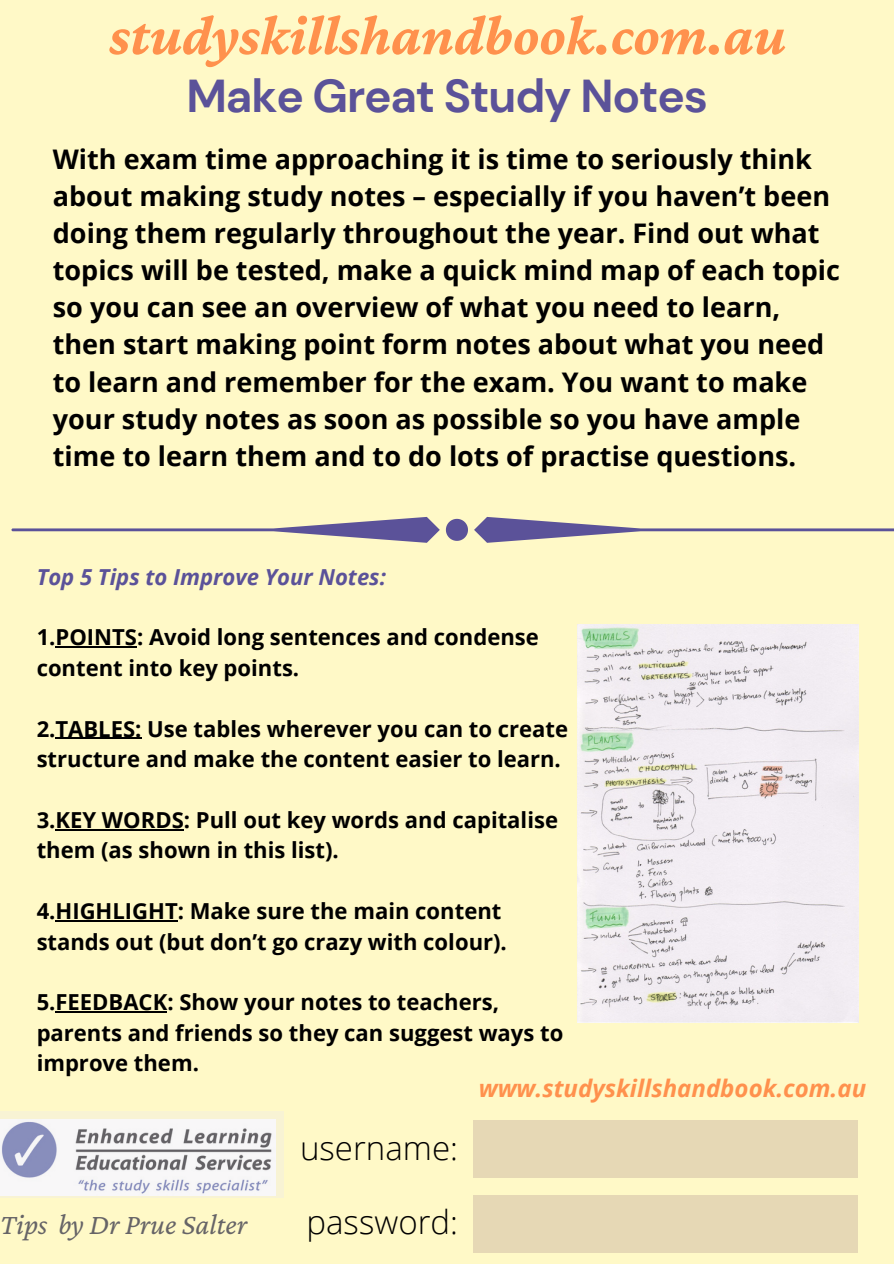
<style>
.page{position:relative;width:894px;height:1264px;background:#fff}
.page>*{position:absolute;margin:0;border:0;box-sizing:border-box;transform-origin:0 0}
.t1{font:italic 700 57.3px "Crimson Pro";color:#ff914d}
.t2{font:700 46.05px "DM Sans";letter-spacing:-.025em;color:#5b5299}
.t3{font:300 33px "Open Sans";color:#000}
.t4{font:italic 29.55px "Crimson Pro";color:#666467}
.t5{font:700 27px/37.2px "Open Sans";color:#000}
.t6{font:italic 700 24px "Open Sans";color:#ff914d}
.t7{font:700 22.05px/30.5px "Open Sans";color:#000}
.t8{font:italic 700 22.05px "Open Sans";color:#5b5299}
</style>
<div class="page">
<div style="left:0;top:0;width:893px;height:1263px;background:#fff9c7"></div>
<svg style="left:474px;top:517px;width:419px;height:26px"></svg>
<svg style="left:11px;top:517px;width:428px;height:26px"></svg>
<svg style="left:446px;top:519px;width:22px;height:22px"></svg>
<svg style="left:0;top:1111px;width:284px;height:86px;background:#d9d9db"></svg>
<div style="left:473px;top:1194px;width:384px;height:58px;background:#e6d8b5"></div>
<div style="left:473px;top:1119px;width:384px;height:58px;background:#e6d8b5"></div>
<img style="left:577px;top:624px;width:281px;height:398px">
<hr style="left:55px;top:646px;width:82px;height:1px;background:#000">
<hr style="left:55px;top:737px;width:86px;height:2px;background:#000">
<hr style="left:55px;top:829px;width:129px;height:1px;background:#000">
<hr style="left:55px;top:920px;width:123px;height:1px;background:#000">
<hr style="left:55px;top:1011px;width:112px;height:1px;background:#000">
<h1 class="t1" style="left:109px;top:3px;width:677px">studyskillshandbook.com.au</h1>
<h2 class="t2" style="left:186px;top:66px;width:523px">Make Great Study Notes</h2>
<p class="t5" style="left:53px;top:139px;width:788px">With exam time approaching it is time to seriously think about making study notes – especially if you haven’t been doing them regularly throughout the year. Find out what topics will be tested, make a quick mind map of each topic so you can see an overview of what you need to learn, then start making point form notes about what you need to learn and remember for the exam. You want to make your study notes as soon as possible so you have ample time to learn them and to do lots of practise questions.</p>
<p class="t8" style="left:37px;top:561px;width:351px">Top 5 Tips to Improve Your Notes:</p>
<p class="t7" style="left:37px;top:621px;width:503px">1.POINTS: Avoid long sentences and condense content into key points.</p>
<p class="t7" style="left:37px;top:713px;width:532px">2.TABLES: Use tables wherever you can to create structure and make the content easier to learn.</p>
<p class="t7" style="left:37px;top:804px;width:522px">3.KEY WORDS: Pull out key words and capitalise them (as shown in this list).</p>
<p class="t7" style="left:37px;top:895px;width:471px">4.HIGHLIGHT: Make sure the main content stands out (but don’t go crazy with colour).</p>
<p class="t7" style="left:37px;top:986px;width:528px">5.FEEDBACK: Show your notes to teachers, parents and friends so they can suggest ways to improve them.</p>
<p class="t4" style="left:0;top:1207px;width:248px">Tips by Dr Prue Salter</p>
<p class="t3" style="left:300px;top:1125px;width:159px">username:</p>
<p class="t3" style="left:306px;top:1198px;width:153px">password:</p>
<p class="t6" style="left:478px;top:1071px;width:389px">www.studyskillshandbook.com.au</p>
</div>
